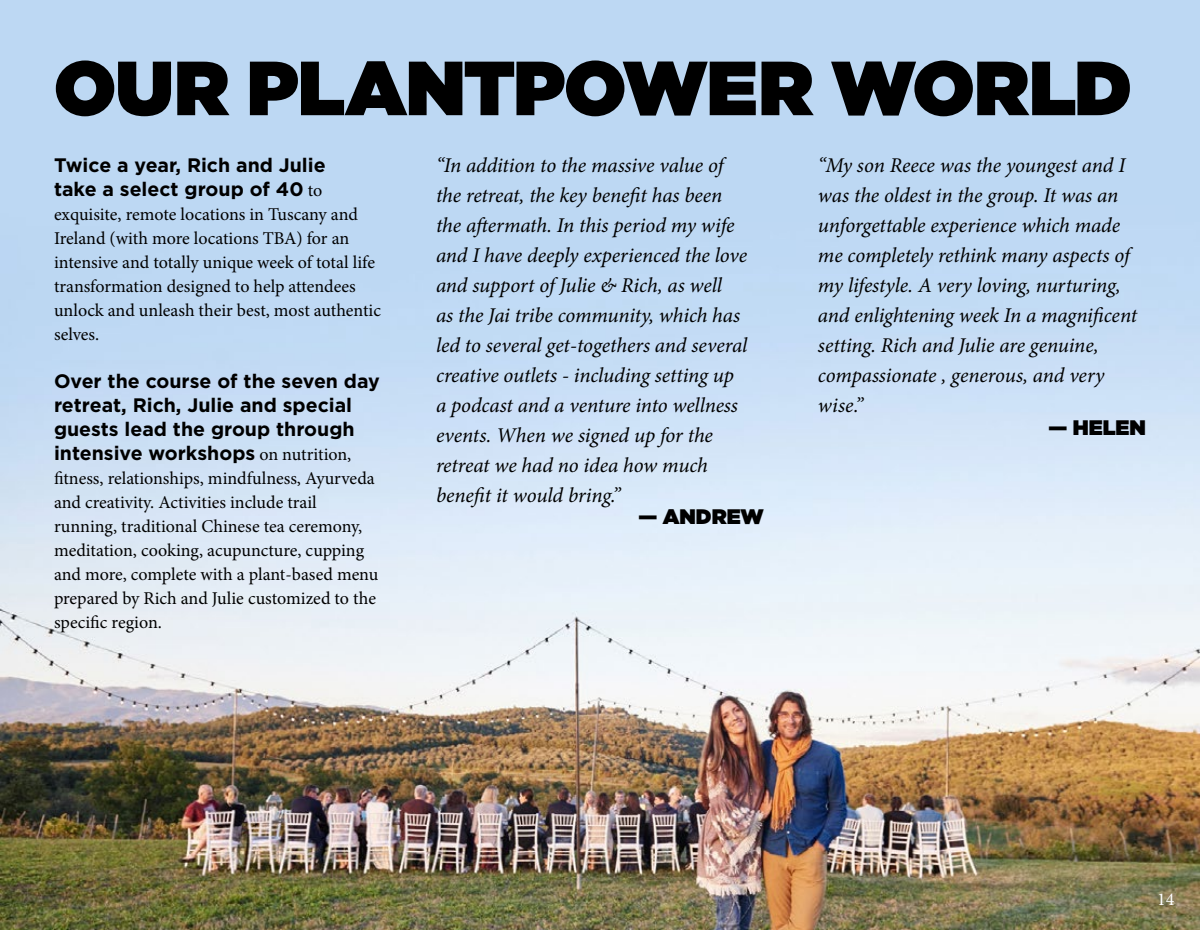
<style>
.page{position:relative;width:1200px;height:930px;background:#fff}
.page>*{position:absolute;margin:0;border:0;box-sizing:border-box;transform-origin:0 0}
.t1{font:900 76.5px "Gotham";letter-spacing:-.01em;color:#000}
.t2{font:italic 21px/30px "Minion Pro";letter-spacing:-.005em;color:#000}
.t3{font:900 21px "Gotham";color:#000}
.t4{font:700 19.5px/24px "Gotham";color:#000}
.t5{font:18px/24px "Minion Pro";color:#000}
.t6{font:18px "Minion Pro";color:#fff}
.s1{font-family:"Minion Pro";font-weight:400;font-size:18px}
</style>
<div class="page">
<img style="left:0;top:0;width:1200px;height:930px">
<h1 class="t1" style="left:54px;top:33px;width:1079px">OUR PLANTPOWER WORLD</h1>
<p class="t4" style="left:54px;top:153px;width:273px">Twice a year, Rich and Julie take a select group of 40 <span class="s1">to</span></p>
<p class="t5" style="left:54px;top:203px;width:329px">exquisite, remote locations in Tuscany and Ireland (with more locations TBA) for an intensive and totally unique week of total life transformation designed to help attendees unlock and unleash their best, most authentic selves.</p>
<p class="t4" style="left:54px;top:369px;width:327px">Over the course of the seven day retreat, Rich, Julie and special guests lead the group through intensive workshops <span class="s1">on nutrition,</span></p>
<p class="t5" style="left:54px;top:467px;width:326px">fitness, relationships, mindfulness, Ayurveda and creativity. Activities include trail running, traditional Chinese tea ceremony, meditation, cooking, acupuncture, cupping and more, complete with a plant-based menu prepared by Rich and Julie customized to the specific region.</p>
<p class="t2" style="left:436px;top:150px;width:313px">“In addition to the massive value of the retreat, the key benefit has been the aftermath. In this period my wife and I have deeply experienced the love and support of Julie &amp; Rich, as well<br>as the Jai tribe community, which has led to several get-togethers and several creative outlets - including setting up a podcast and a venture into wellness events. When we signed up for the retreat we had no idea how much benefit it would bring.”</p>
<p class="t3" style="left:639px;top:502px;width:127px">— ANDREW</p>
<p class="t2" style="left:818px;top:150px;width:321px">“My son Reece was the youngest and I was the oldest in the group. It was an unforgettable experience which made me completely rethink many aspects of my lifestyle. A very loving, nurturing, and enlightening week In a magnificent setting. Rich and Julie are genuine, compassionate , generous, and very wise.”</p>
<p class="t3" style="left:1049px;top:412px;width:99px">— HELEN</p>
<p class="t6" style="left:1157px;top:887px;width:19px">14</p>
</div>
